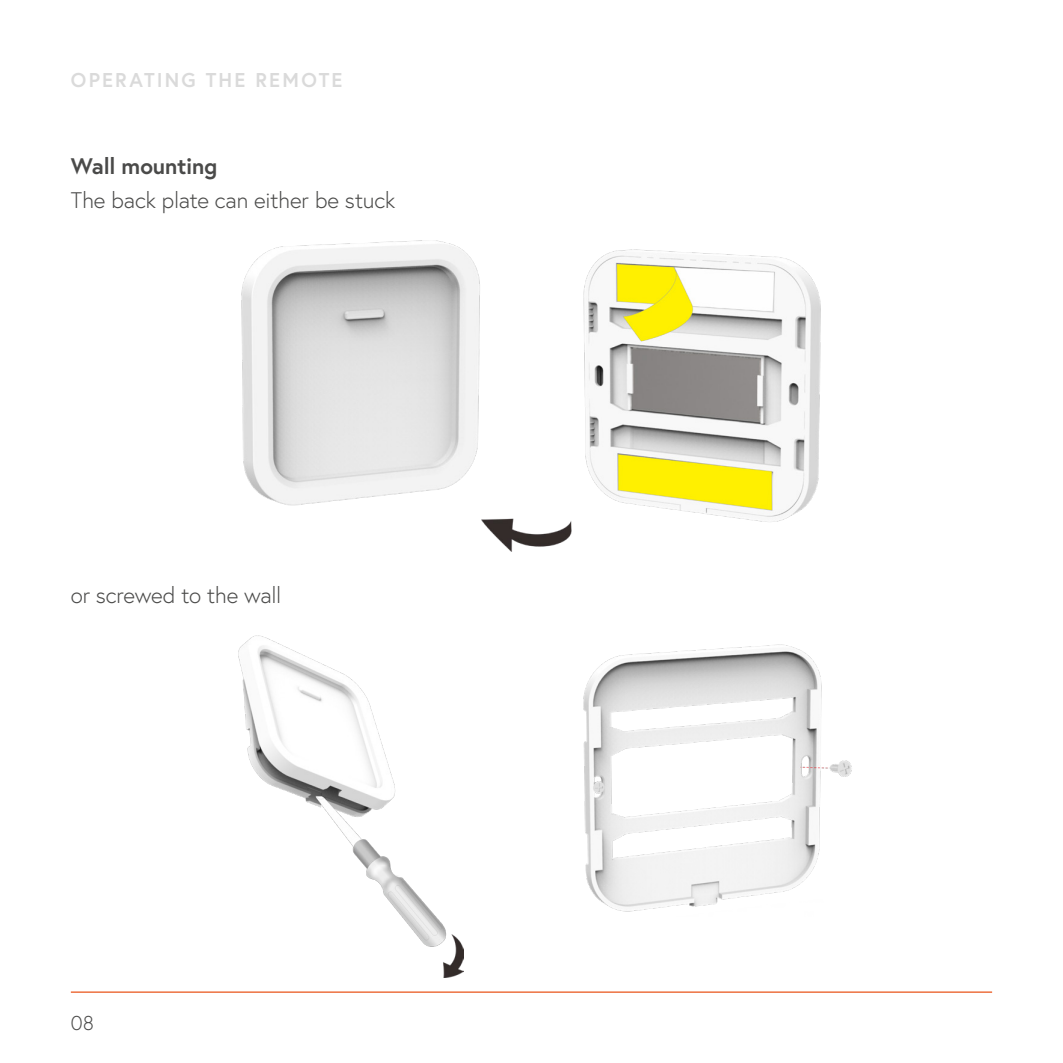
<style>
.page{position:relative;width:1063px;height:1063px;background:#fff}
.page>*{position:absolute;margin:0;border:0;box-sizing:border-box;transform-origin:0 0}
.Body_Copy{font:300 22.5px "Europa";letter-spacing:-.01em;color:#4a4a49}
.Body_Copy-2{font:700 22.5px "Europa";letter-spacing:-.01em;color:#4a4a49}
.t1{font:700 20px "Europa";letter-spacing:.11em;color:#dadada}
.t2{font:300 20px "Europa";color:#4a4a49}
</style>
<div class="page">
<hr style="left:71px;top:992px;width:921px;height:1px;background:#e95319">
<img style="left:241px;top:241px;width:580px;height:311px">
<img style="left:238px;top:635px;width:225px;height:342px">
<img style="left:583px;top:644px;width:269px;height:268px">
<p class="t1" style="left:71px;top:66px;width:273px">OPERATING THE REMOTE</p>
<p class="Body_Copy-2" style="left:71px;top:150px;width:148px">Wall mounting</p>
<p class="Body_Copy" style="left:71px;top:186px;width:326px">The back plate can either be stuck</p>
<p class="Body_Copy" style="left:71px;top:581px;width:212px">or screwed to the wall</p>
<p class="t2" style="left:71px;top:1011px;width:25px">08</p>
</div>
